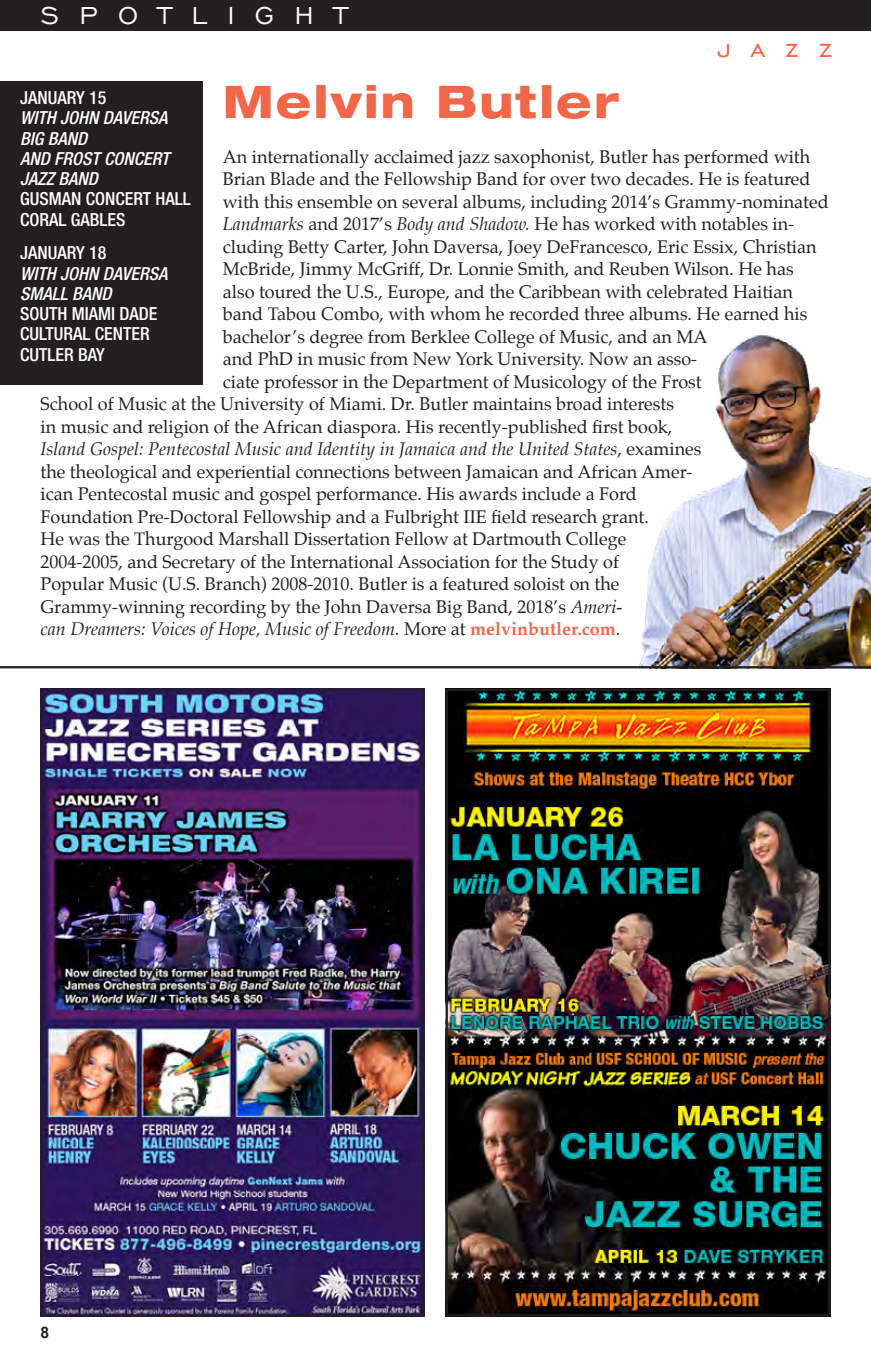
<style>
.page{position:relative;width:871px;height:1357px;background:#fff}
.page>*{position:absolute;margin:0;border:0;box-sizing:border-box;transform-origin:0 0}
.t1{font:800 expanded 45px "Helvetica Neue";letter-spacing:.05em;color:#f26649}
.t2{font:31.5px "Engravers Gothic BT";letter-spacing:.64em;color:#fff}
.t3{font:31.5px "Engravers Gothic BT";color:#f26649}
.t4{font:18px "Palatino";color:#231f20}
.t5{font:italic 18px "Palatino";color:#231f20}
.t6{font:500 condensed 18px/20.2px "Helvetica Neue";color:#fff}
.t7{font:italic 500 condensed 18px/20.2px "Helvetica Neue";color:#fff}
.t8{font:700 15.75px "Arial";color:#231f20}
.s1{font-style:italic}
.s2{font-style:normal}
.s3{font-weight:700;font-style:normal;color:#f26649}
</style>
<div class="page">
<div style="left:0;top:0;width:871px;height:30px;background:#231f20"></div>
<div style="left:0;top:81px;width:202px;height:304px;background:#231f20"></div>
<img style="left:43px;top:691px;width:378px;height:622px">
<div style="left:40px;top:688px;width:384px;height:628px;border:2px solid #231f20"></div>
<img style="left:449px;top:691px;width:378px;height:622px">
<div style="left:446px;top:688px;width:384px;height:628px;border:2px solid #231f20"></div>
<img style="left:639px;top:335px;width:232px;height:331px">
<hr style="left:0;top:666px;width:871px;height:2px;background:#231f20">
<h2 class="t2" style="left:40px;top:-2px;width:308px">SPOTLIGHT</h2>
<h2 class="t3" style="left:717px;top:31px;width:117px">jazz</h2>
<h1 class="t1" style="left:223px;top:73px;width:398px">Melvin Butler</h1>
<p class="t4" style="left:223px;top:142px;width:589px">An internationally acclaimed jazz saxophonist, Butler has performed with</p>
<p class="t4" style="left:223px;top:164px;width:589px">Brian Blade and the Fellowship Band for over two decades. He is featured</p>
<p class="t4" style="left:223px;top:187px;width:607px">with this ensemble on several albums, including 2014’s Grammy-nominated</p>
<p class="t4" style="left:223px;top:209px;width:573px"><span class="s1">Landmarks</span> and 2017’s <span class="s1">Body and Shadow.</span> He has worked with notables in-</p>
<p class="t4" style="left:223px;top:232px;width:595px">cluding Betty Carter, John Daversa, Joey DeFrancesco, Eric Essix, Christian</p>
<p class="t4" style="left:223px;top:254px;width:572px">McBride, Jimmy McGriff, Dr. Lonnie Smith, and Reuben Wilson. He has</p>
<p class="t4" style="left:223px;top:277px;width:571px">also toured the U.S., Europe, and the Caribbean with celebrated Haitian</p>
<p class="t4" style="left:223px;top:299px;width:586px">band Tabou Combo, with whom he recorded three albums. He earned his</p>
<p class="t4" style="left:223px;top:322px;width:486px">bachelor’s degree from Berklee College of Music, and an MA</p>
<p class="t4" style="left:223px;top:344px;width:476px">and PhD in music from New York University. Now an asso-</p>
<p class="t4" style="left:223px;top:367px;width:480px">ciate professor in the Department of Musicology of the Frost</p>
<p class="t4" style="left:40px;top:389px;width:635px">School of Music at the University of Miami. Dr. Butler maintains broad interests</p>
<p class="t4" style="left:40px;top:412px;width:633px">in music and religion of the African diaspora. His recently-published first book,</p>
<p class="t5" style="left:40px;top:435px;width:662px">Island Gospel: Pentecostal Music and Identity in Jamaica and the United States<span class="s2">, examines</span></p>
<p class="t4" style="left:40px;top:457px;width:653px">the theological and experiential connections between Jamaican and African Amer-</p>
<p class="t4" style="left:40px;top:479px;width:598px">ican Pentecostal music and gospel performance. His awards include a Ford</p>
<p class="t4" style="left:40px;top:502px;width:610px">Foundation Pre-Doctoral Fellowship and a Fulbright IIE field research grant.</p>
<p class="t4" style="left:40px;top:524px;width:587px">He was the Thurgood Marshall Dissertation Fellow at Dartmouth College</p>
<p class="t4" style="left:40px;top:547px;width:580px">2004-2005, and Secretary of the International Association for the Study of</p>
<p class="t4" style="left:40px;top:569px;width:580px">Popular Music (U.S. Branch) 2008-2010. Butler is a featured soloist on the</p>
<p class="t4" style="left:40px;top:592px;width:583px">Grammy-winning recording by the John Daversa Big Band, 2018’s <span class="s1">Ameri-</span></p>
<p class="t5" style="left:40px;top:615px;width:581px">can Dreamers: Voices of Hope, Music of Freedom. <span class="s2">More at</span> <span class="s3">melvinbutler.com</span><span class="s2">.</span></p>
<p class="t6" style="left:20px;top:87px;width:88px">JANUARY 15</p>
<p class="t7" style="left:20px;top:108px;width:151px">WITH JOHN DAVERSA<br>BIG BAND<br>AND FROST CONCERT<br>JAZZ BAND</p>
<p class="t6" style="left:20px;top:189px;width:172px">GUSMAN CONCERT HALL<br>CORAL GABLES</p>
<p class="t6" style="left:20px;top:243px;width:88px">JANUARY 18</p>
<p class="t7" style="left:20px;top:263px;width:149px">WITH JOHN DAVERSA<br>SMALL BAND</p>
<p class="t6" style="left:20px;top:303px;width:139px">SOUTH MIAMI DADE<br>CULTURAL CENTER<br>CUTLER BAY</p>
<p class="t8" style="left:40px;top:1322px;width:10px">8</p>
</div>
